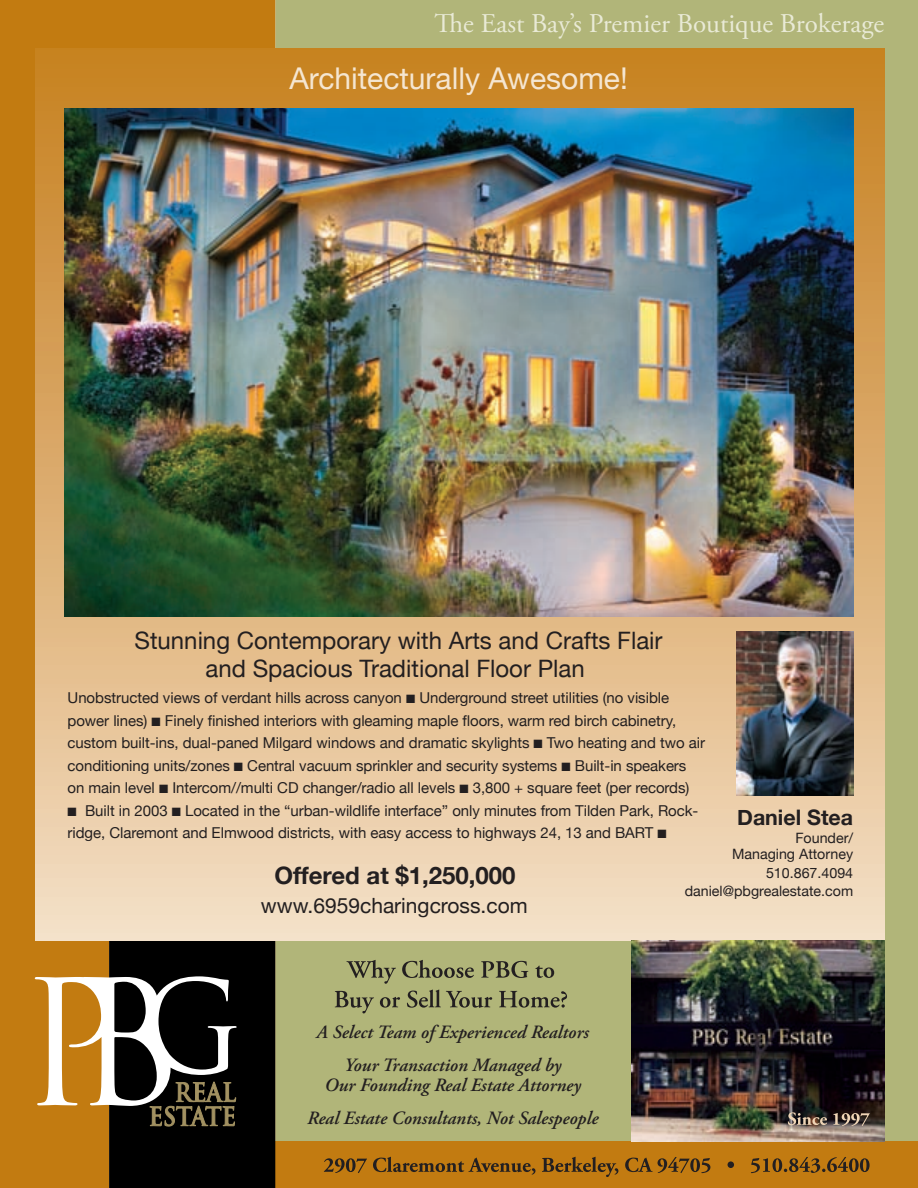
<style>
.page{position:relative;width:918px;height:1188px;background:#fff}
.page>*{position:absolute;margin:0;border:0;box-sizing:border-box;transform-origin:0 0}
.tagline{font:30px "Helvetica Neue";color:#f5e6d1}
.t1{font:27px "Adobe Garamond Pro";color:#e9ead6}
.tagline2{font:24px/28.5px "Helvetica Neue";color:#231f20;text-align:center}
.t2{font:700 24px "Helvetica Neue";color:#231f20}
.t3{font:700 21.45px "Helvetica Neue";color:#231f20}
.t4{font:21px "Helvetica Neue";color:#231f20}
.t5{font:italic 600 18.75px/19.5px "Adobe Garamond Pro";color:#231f20;text-align:center}
.body{font:15px/22.5px "Helvetica Neue";letter-spacing:-.005em;color:#231f20}
.t6{font:14.25px/16.5px "Helvetica Neue";color:#231f20;text-align:right}
</style>
<div class="page">
<div style="left:275px;top:0;width:643px;height:1142px;background:#b1b579"></div>
<div style="left:275px;top:1142px;width:643px;height:46px;background:#c27b11"></div>
<div style="left:0;top:0;width:275px;height:1188px;background:#c27b11"></div>
<div style="left:109px;top:941px;width:166px;height:247px;background:#000"></div>
<svg style="left:114px;top:982px;width:122px;height:151px"></svg>
<div style="left:36px;top:49px;width:849px;height:892px;background:linear-gradient(to bottom,#c07c1c,#f2ddc4)"></div>
<img style="left:632px;top:941px;width:253px;height:201px">
<svg style="left:324px;top:1157px;width:546px;height:20px"></svg>
<svg style="left:788px;top:1112px;width:82px;height:14px"></svg>
<svg style="left:335px;top:990px;width:232px;height:23px;background:#939566"></svg>
<svg style="left:346px;top:960px;width:208px;height:24px;background:#949666"></svg>
<img style="left:65px;top:108px;width:788px;height:509px">
<img style="left:737px;top:631px;width:116px;height:164px">
<p class="t1" style="left:435px;top:8px;width:451px">The East Bay’s Premier Boutique Brokerage</p>
<p class="tagline" style="left:289px;top:60px;width:340px">Architecturally Awesome!</p>
<p class="tagline2" style="left:135px;top:625px;width:530px">Stunning Contemporary with Arts and Crafts Flair and Spacious Traditional Floor Plan</p>
<p class="body" style="left:68px;top:686px;width:639px">Unobstructed views of verdant hills across canyon ■ Underground street utilities (no visible power lines) ■ Finely finished interiors with gleaming maple floors, warm red birch cabinetry, custom built-ins, dual-paned Milgard windows and dramatic skylights ■ Two heating and two air conditioning units/zones ■ Central vacuum sprinkler and security systems ■ Built-in speakers on main level ■ Intercom//multi CD changer/radio all levels ■ 3,800 + square feet (per records)</p>
<p class="body" style="left:68px;top:799px;width:632px">■ Built in 2003 ■ Located in the “urban-wildlife interface” only minutes from Tilden Park, Rock&shy;ridge, Claremont and Elmwood districts, with easy access to highways 24, 13 and BART ■</p>
<p class="t2" style="left:275px;top:861px;width:243px">Offered at $1,250,000</p>
<p class="t4" style="left:261px;top:893px;width:268px">www.6959charingcross.com</p>
<p class="t3" style="left:737px;top:804px;width:118px">Daniel Stea</p>
<p class="t6" style="left:732px;top:829px;width:123px">Founder/<br>Managing Attorney</p>
<p class="t6" style="left:685px;top:864px;width:170px;line-height:18px">510.867.4094 daniel@pbgrealestate.com</p>
<p class="t5" style="left:317px;top:1023px;width:274px">A Select Team of Experienced Realtors</p>
<p class="t5" style="left:325px;top:1056px;width:258px">Your Transaction Managed by<br>Our Founding Real Estate Attorney</p>
<p class="t5" style="left:307px;top:1109px;width:293px">Real Estate Consultants, Not Salespeople</p>
</div>
